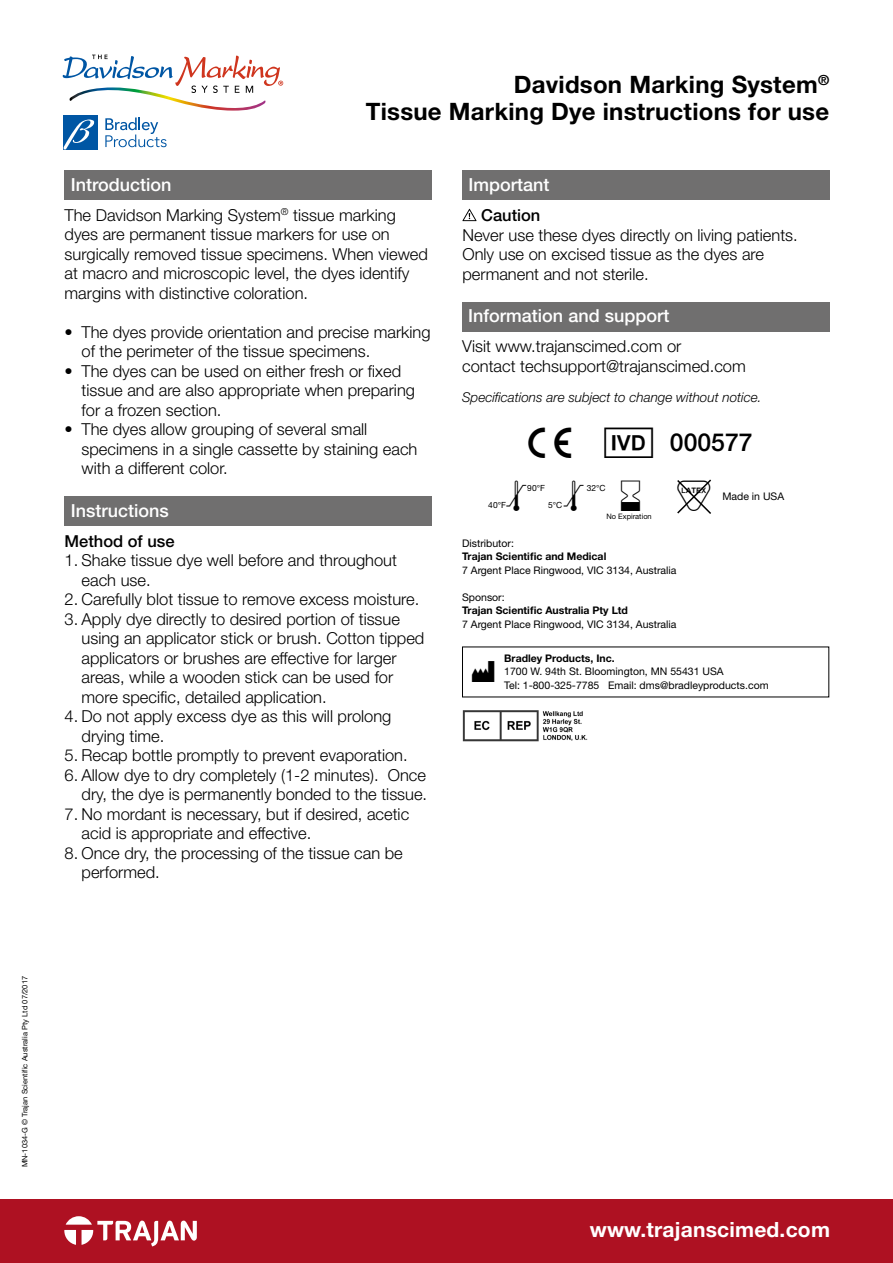
<style>
.page{position:relative;width:893px;height:1263px;background:#fff}
.page>*{position:absolute;margin:0;border:0;box-sizing:border-box;transform-origin:0 0}
.t1{font:30.6px "MDD ISO 15223 1";color:#000}
.t2{font:500 24.75px "Helvetica Neue LT Std";color:#000}
.t3{font:700 24px/27px "Helvetica Neue LT Std";letter-spacing:.01em;color:#000;text-align:right}
.t4{font:700 21px "Helvetica Neue LT Std";letter-spacing:.01em;color:#fff}
.t5{font:500 18px "Helvetica Neue LT Std";color:#fff}
.t6{font:300 16.5px/19.5px "Helvetica Neue LT Std";color:#000}
.t7{font:500 16.5px "Helvetica Neue LT Std";color:#000}
.t8{font:italic 300 13.5px "Helvetica Neue LT Std";color:#000}
.t9{font:10.5px/13.5px "Helvetica Neue LT Std";color:#000}
.t10{font:700 10.5px "Helvetica Neue LT Std";color:#000}
.t11{font:8.55px "Helvetica Neue LT Std";color:#000}
.t12{font:7.5px "Helvetica Neue LT Std";color:#000}
.s1{font-family:"MDD ISO 15223 1";font-weight:400;font-size:30.6px}
</style>
<div class="page">
<svg style="left:63px;top:55px;width:220px;height:94px"></svg>
<div style="left:65px;top:170px;width:367px;height:30px;background:#706f6f"></div>
<div style="left:65px;top:496px;width:367px;height:30px;background:#706f6f"></div>
<svg style="left:462px;top:209px;width:14px;height:12px"></svg>
<div style="left:462px;top:170px;width:368px;height:30px;background:#706f6f"></div>
<div style="left:462px;top:302px;width:368px;height:30px;background:#706f6f"></div>
<div style="left:0;top:1199px;width:893px;height:64px;background:#ae1122"></div>
<svg style="left:64px;top:1216px;width:133px;height:30px"></svg>
<svg style="left:677px;top:479px;width:34px;height:35px"></svg>
<img style="left:462px;top:710px;width:126px;height:31px">
<p class="t5" style="left:71px;top:174px;width:102px">Introduction</p>
<h3 class="t3" style="left:366px;top:71px;width:465px">Davidson Marking System<sup>®<br></sup>Tissue Marking Dye instructions for use</h3>
<p class="t5" style="left:469px;top:174px;width:82px">Important</p>
<p class="t6" style="left:65px;top:205px;width:365px">The Davidson Marking System<sup>®</sup> tissue marking dyes are permanent tissue markers for use on surgically removed tissue specimens. When viewed at macro and microscopic level, the dyes identify margins with distinctive coloration.</p>
<p class="t6" style="left:82px;top:322px;width:351px;text-indent:-17px">• The dyes provide orientation and precise marking of the perimeter of the tissue specimens.</p>
<p class="t6" style="left:82px;top:361px;width:335px;text-indent:-17px">• The dyes can be used on either fresh or fixed tissue and are also appropriate when preparing for a frozen section.</p>
<p class="t6" style="left:82px;top:419px;width:337px;text-indent:-17px">• The dyes allow grouping of several small specimens in a single cassette by staining each with a different color.</p>
<p class="t5" style="left:71px;top:499px;width:100px">Instructions</p>
<p class="t7" style="left:65px;top:531px;width:112px">Method of use</p>
<p class="t6" style="left:82px;top:550px;width:317px;text-indent:-17px">1. Shake tissue dye well before and throughout each use.</p>
<p class="t6" style="left:65px;top:589px;width:356px">2. Carefully blot tissue to remove excess moisture.</p>
<p class="t6" style="left:82px;top:609px;width:344px;text-indent:-17px">3. Apply dye directly to desired portion of tissue using an applicator stick or brush. Cotton tipped applicators or brushes are effective for larger areas, while a wooden stick can be used for more specific, detailed application.</p>
<p class="t6" style="left:82px;top:706px;width:311px;text-indent:-17px">4. Do not apply excess dye as this will prolong drying time.</p>
<p class="t6" style="left:65px;top:745px;width:345px">5. Recap bottle promptly to prevent evaporation.</p>
<p class="t6" style="left:65px;top:765px;width:364px;text-align:right">6. Allow dye to dry completely (1-2 minutes). Once dry, the dye is permanently bonded to the tissue.</p>
<p class="t6" style="left:82px;top:804px;width:329px;text-indent:-17px">7. No mordant is necessary, but if desired, acetic acid is appropriate and effective.</p>
<p class="t6" style="left:82px;top:843px;width:323px;text-indent:-17px">8. Once dry, the processing of the tissue can be performed.</p>
<p class="t7" style="left:481px;top:205px;width:61px">Caution</p>
<p class="t6" style="left:462px;top:225px;width:337px">Never use these dyes directly on living patients.<br>Only use on excised tissue as the dyes are permanent and not sterile.</p>
<p class="t5" style="left:468px;top:305px;width:203px">Information and support</p>
<p class="t6" style="left:462px;top:336px;width:285px">Visit www.trajanscimed.com or<br>contact techsupport@trajanscimed.com</p>
<p class="t8" style="left:462px;top:389px;width:301px">Specifications are subject to change without notice.</p>
<h2 class="t2" style="left:528px;top:428px;width:226px"><span class="s1">C V</span> 000577</h2>
<h1 class="t1" style="left:507px;top:481px;width:205px">l l H q</h1>
<p class="t11" style="left:527px;top:483px;width:19px">90°F</p>
<p class="t11" style="left:587px;top:483px;width:20px">32°C</p>
<p class="t11" style="left:488px;top:500px;width:19px">40°F</p>
<p class="t11" style="left:548px;top:500px;width:16px">5°C</p>
<p class="t12" style="left:606px;top:512px;width:47px">No Expiration</p>
<p class="t9" style="left:722px;top:489px;width:63px">Made in USA</p>
<p class="t9" style="left:462px;top:536px;width:53px">Distributor:</p>
<p class="t10" style="left:462px;top:550px;width:146px">Trajan Scientific and Medical</p>
<p class="t9" style="left:462px;top:563px;width:216px">7 Argent Place Ringwood, VIC 3134, Australia</p>
<p class="t9" style="left:462px;top:590px;width:44px">Sponsor:</p>
<p class="t10" style="left:462px;top:604px;width:167px">Trajan Scientific Australia Pty Ltd</p>
<p class="t9" style="left:462px;top:617px;width:216px">7 Argent Place Ringwood, VIC 3134, Australia</p>
<p class="t10" style="left:504px;top:651px;width:112px">Bradley Products, Inc.</p>
<p class="t9" style="left:472px;top:664px;width:298px;text-indent:32px">1700 W. 94th St. Bloomington, MN 55431 USA<br><sup>M</sup> Tel: 1-800-325-7785 Email: dms@bradleyproducts.com</p>
<p class="t12" style="left:20px;top:1167px;width:193px;rotate:-90deg">MN-1034-G © Trajan Scientific Australia Pty Ltd 07/2017</p>
<p class="t4" style="left:590px;top:1217px;width:242px">www.trajanscimed.com</p>
</div>
